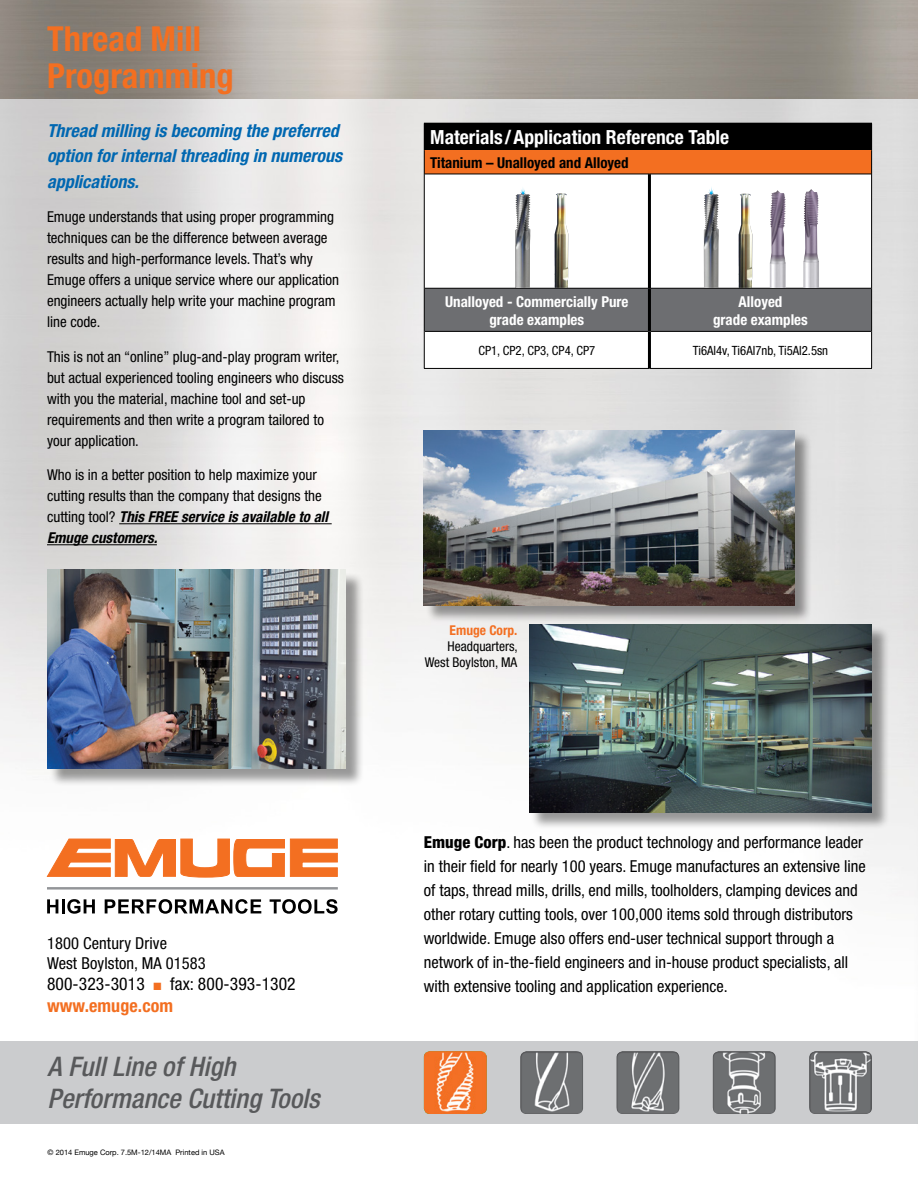
<style>
.page{position:relative;width:918px;height:1188px;background:#fff}
.page>*{position:absolute;margin:0;border:0;box-sizing:border-box;transform-origin:0 0}
.t1{font:700 condensed 34.5px/37.5px "Helvetica Neue";color:#f36f21}
.t2{font:italic 500 condensed 27px/32.4px "Helvetica Neue";color:#58595b}
.t3{font:700 condensed 19.5px "Helvetica Neue";color:#fff}
.t4{font:italic 700 condensed 18px/25.5px "Helvetica Neue";color:#0067b1}
.t5{font:700 condensed 18px "Helvetica Neue";letter-spacing:.005em;color:#f36f21}
.t6{font:condensed 17.55px "Helvetica Neue";letter-spacing:.005em;color:#000}
.t7{font:condensed 16.5px/24px "Helvetica Neue";color:#000}
.t8{font:condensed 15px/21px "Helvetica Neue";color:#000}
.t9{font:700 condensed 15px/18px "Helvetica Neue";color:#fff;text-align:center}
.t10{font:700 condensed 15px "Helvetica Neue";color:#000}
.t11{font:condensed 13.5px/16.2px "Helvetica Neue";color:#000;text-align:right}
.t12{font:700 condensed 13.5px "Helvetica Neue";color:#f36f21}
.t13{font:condensed 12.75px "Helvetica Neue";color:#000}
.t14{font:7.5px "Helvetica Neue";color:#000}
.s1{font-weight:700;font-style:italic}
.s2{color:#f36f21}
.s3{font-weight:800}
</style>
<div class="page">
<img style="left:0;top:98px;width:918px;height:816px">
<div style="left:0;top:1041px;width:918px;height:83px;background:#cbccce"></div>
<img style="left:520px;top:1051px;width:63px;height:63px">
<img style="left:809px;top:1051px;width:63px;height:63px">
<img style="left:617px;top:1051px;width:62px;height:63px">
<img style="left:713px;top:1051px;width:63px;height:63px">
<img style="left:424px;top:1051px;width:63px;height:63px">
<svg style="left:47px;top:839px;width:128px;height:37px"></svg>
<svg style="left:181px;top:839px;width:156px;height:38px"></svg>
<hr style="left:47px;top:887px;width:291px;height:3px;background:#939598">
<svg style="left:47px;top:899px;width:11px;height:14px"></svg>
<hr style="left:62px;top:899px;width:3px;height:14px;background:#000">
<svg style="left:67px;top:899px;width:28px;height:15px"></svg>
<svg style="left:105px;top:899px;width:156px;height:15px"></svg>
<svg style="left:270px;top:899px;width:68px;height:15px"></svg>
<div style="left:531px;top:626px;width:359px;height:204px;background:#000;opacity:.4"></div>
<img style="left:529px;top:624px;width:343px;height:188px">
<div style="left:425px;top:432px;width:387px;height:191px;background:#000;opacity:.4"></div>
<img style="left:424px;top:430px;width:371px;height:175px">
<div style="left:424px;top:123px;width:448px;height:27px;background:#000"></div>
<div style="left:424px;top:150px;width:448px;height:24px;background:#f36f21"></div>
<svg style="left:425px;top:175px;width:446px;height:193px"></svg>
<div style="left:425px;top:289px;width:446px;height:42px;background:#6d6e71"></div>
<hr style="left:425px;top:174px;width:224px;height:1px;background:#000">
<hr style="left:649px;top:174px;width:222px;height:1px;background:#000">
<hr style="left:425px;top:288px;width:223px;height:1px;background:#000">
<hr style="left:651px;top:288px;width:220px;height:1px;background:#000">
<hr style="left:425px;top:331px;width:223px;height:1px;background:#000">
<hr style="left:651px;top:331px;width:220px;height:1px;background:#000">
<hr style="left:648px;top:174px;width:3px;height:114px;background:#000">
<hr style="left:648px;top:288px;width:3px;height:43px;background:#000">
<hr style="left:648px;top:331px;width:3px;height:37px;background:#000">
<svg style="left:424px;top:150px;width:1px;height:24px"></svg>
<svg style="left:871px;top:150px;width:1px;height:24px"></svg>
<hr style="left:424px;top:174px;width:1px;height:114px;background:#000">
<hr style="left:871px;top:174px;width:1px;height:114px;background:#000">
<hr style="left:424px;top:288px;width:1px;height:43px;background:#000">
<hr style="left:871px;top:288px;width:1px;height:43px;background:#000">
<hr style="left:424px;top:331px;width:1px;height:37px;background:#000">
<hr style="left:871px;top:331px;width:1px;height:37px;background:#000">
<hr style="left:424px;top:368px;width:225px;height:1px;background:#000">
<hr style="left:649px;top:368px;width:223px;height:1px;background:#000">
<img style="left:770px;top:190px;width:16px;height:98px">
<img style="left:803px;top:189px;width:16px;height:99px">
<img style="left:555px;top:193px;width:13px;height:95px">
<hr style="left:119px;top:523px;width:213px;height:1px;background:#000">
<hr style="left:47px;top:544px;width:110px;height:1px;background:#000">
<div style="left:49px;top:572px;width:315px;height:215px;background:#000;opacity:.4"></div>
<img style="left:47px;top:569px;width:299px;height:199px">
<img style="left:739px;top:194px;width:13px;height:94px">
<img style="left:515px;top:193px;width:15px;height:95px">
<svg style="left:520px;top:186px;width:6px;height:9px"></svg>
<img style="left:704px;top:193px;width:15px;height:95px">
<svg style="left:708px;top:186px;width:6px;height:9px"></svg>
<h1 class="t1" style="left:47px;top:19px;width:188px">Thread Mill<br>Programming</h1>
<p class="t4" style="left:47px;top:117px;width:297px">Thread milling is becoming the preferred option for internal threading in numerous applications.</p>
<p class="t8" style="left:47px;top:206px;width:294px">Emuge understands that using proper programming techniques can be the difference between average results and high-performance levels. That’s why Emuge offers a unique service where our application engineers actually help write your machine program line code.</p>
<p class="t8" style="left:47px;top:346px;width:299px">This is not an “online” plug-and-play program writer, but actual experienced tooling engineers who discuss with you the material, machine tool and set-up requirements and then write a program tailored to your application.</p>
<p class="t8" style="left:47px;top:464px;width:283px">Who is in a better position to help maximize your cutting results than the company that designs the cutting tool? <span class="s1">This FREE service is available to all Emuge customers.</span></p>
<p class="t7" style="left:47px;top:933px;width:160px;line-height:19.8px">1800 Century Drive<br>West Boylston, MA 01583</p>
<p class="t6" style="left:47px;top:974px;width:250px">800-323-3013 <span class="s2">■</span> fax: 800-393-1302</p>
<p class="t5" style="left:47px;top:994px;width:128px">www.emuge.com</p>
<h2 class="t2" style="left:48px;top:1050px;width:274px">A Full Line of High<br>Performance Cutting Tools</h2>
<p class="t14" style="left:48px;top:1147px;width:179px">© 2014 Emuge Corp. 7.5M-12/14MA Printed in USA</p>
<h3 class="t3" style="left:430px;top:126px;width:301px">Materials/Application Reference Table</h3>
<p class="t10" style="left:430px;top:154px;width:200px">Titanium – Unalloyed and Alloyed</p>
<p class="t9" style="left:445px;top:292px;width:185px">Unalloyed - Commercially Pure grade examples</p>
<p class="t9" style="left:713px;top:292px;width:96px">Alloyed<br>grade examples</p>
<p class="t13" style="left:478px;top:343px;width:118px">CP1, CP2, CP3, CP4, CP7</p>
<p class="t13" style="left:693px;top:343px;width:137px">Ti6Al4v, Ti6Al7nb, Ti5Al2.5sn</p>
<p class="t12" style="left:450px;top:622px;width:69px">Emuge Corp.</p>
<p class="t11" style="left:425px;top:638px;width:95px">Headquarters,<br>West Boylston, MA</p>
<p class="t7" style="left:424px;top:830px;width:443px"><span class="s3">Emuge Corp</span>. has been the product technology and performance leader in their field for nearly 100 years. Emuge manufactures an extensive line of taps, thread mills, drills, end mills, toolholders, clamping devices and other rotary cutting tools, over 100,000 items sold through distributors worldwide. Emuge also offers end-user technical support through a network of in-the-field engineers and in-house product specialists, all with extensive tooling and application experience.</p>
</div>
